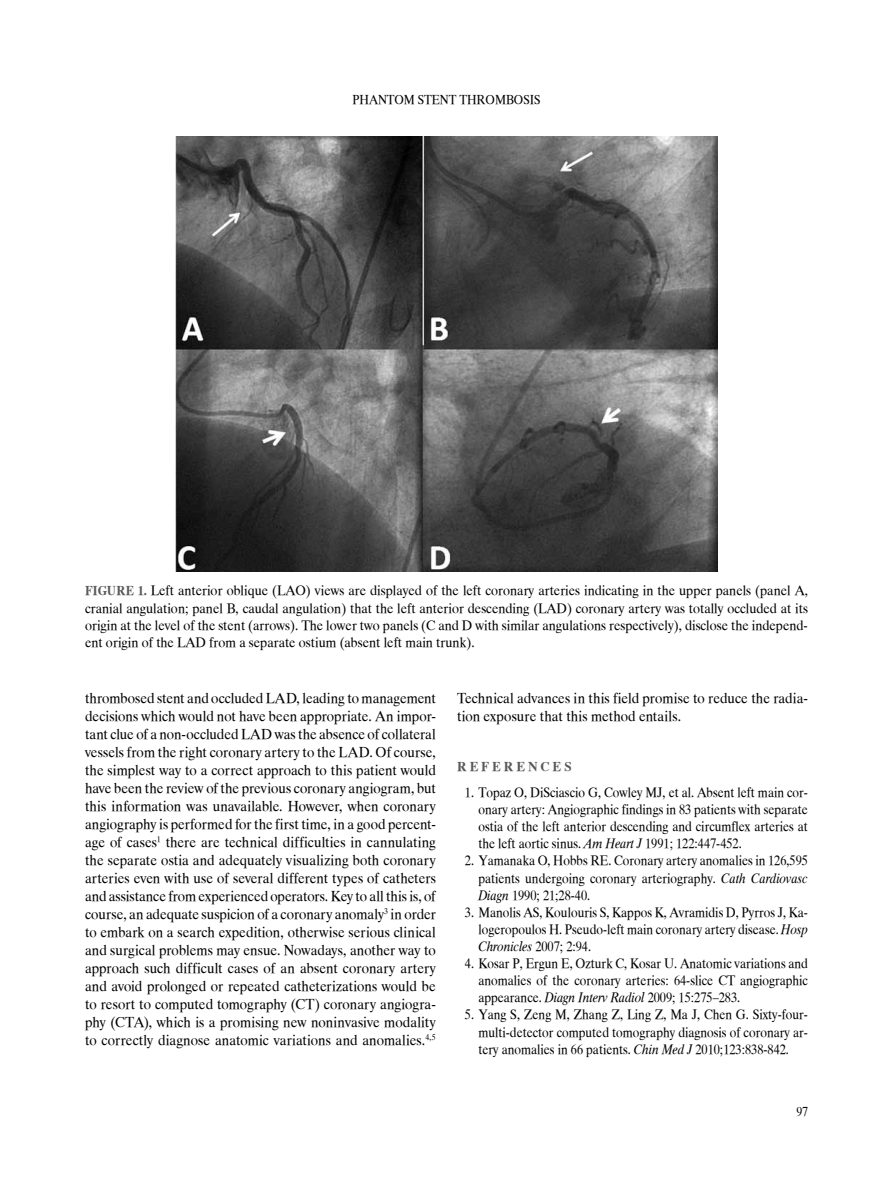
<style>
.page{position:relative;width:893px;height:1191px;background:#fff}
.page>*{position:absolute;margin:0;border:0;box-sizing:border-box;transform-origin:0 0}
.t1{font:15px/18px "UB Times";letter-spacing:.005em;color:#000;text-align:justify;scale:.95 1}
.t2{font:14.25px/17.1px "UB Times";color:#000;text-align:justify;scale:.9 1}
.t3{font:14.25px/17.1px "UB Times";color:#000;text-align:justify;scale:.95 1}
.t4{font:14.25px "UB Times Italic";color:#000;scale:.9 1}
.t5{font:13.5px "UB Times";color:#000;scale:.9 1}
.t6{font:13.5px "UB Times Bold";letter-spacing:.24em;color:#58595b}
.s1{font-family:"UB Times Bold";font-size:13.5px;color:#58595b}
.s2{font-family:"UB Times Italic"}
.s3{font-family:"UB Times"}
</style>
<div class="page">
<img style="left:175px;top:136px;width:543px;height:436px">
<p class="t5" style="left:352px;top:92px;width:19px">Phantom</p>
<p class="t5" style="left:418px;top:92px;width:17px">Stent</p>
<p class="t5" style="left:459px;top:92px;width:19px">Thrombosis</p>
<p class="t3" style="left:85px;top:582px;width:762px"><span class="s1">FIGURE 1.</span> Left anterior oblique (LAO) views are displayed of the left coronary arteries indicating in the upper panels (panel A, cranial angulation; panel B, caudal angulation) that the left anterior descending (LAD) coronary artery was totally occluded at its origin at the level of the stent (arrows). The lower two panels (C and D with similar angulations respectively), disclose the independ&shy;ent origin of the LAD from a separate ostium (absent left main trunk).</p>
<p class="t1" style="left:85px;top:689px;width:371px">thrombosed stent and occluded LAD, leading to management decisions which would not have been appropriate. An impor&shy;tant clue of a non-occluded LAD was the absence of collateral vessels from the right coronary artery to the LAD. Of course, the simplest way to a correct approach to this patient would have been the review of the previous coronary angiogram, but this information was unavailable. However, when coronary angiography is performed for the first time, in a good percent&shy;age of cases<sup>1</sup> there are technical difficulties in cannulating the separate ostia and adequately visualizing both coronary arteries even with use of several different types of catheters and assistance from experienced operators. Key to all this is, of course, an adequate suspicion of a coronary anomaly<sup>3</sup> in order to embark on a search expedition, otherwise serious clinical and surgical problems may ensue. Nowadays, another way to approach such difficult cases of an absent coronary artery and avoid prolonged or repeated catheterizations would be to resort to computed tomography (CT) coronary angiogra&shy;phy (CTA), which is a promising new noninvasive modality to correctly diagnose anatomic variations and anomalies.<sup>4,5</sup></p>
<p class="t1" style="left:457px;top:689px;width:371px">Technical advances in this field promise to reduce the radia&shy;tion exposure that this method entails.</p>
<p class="t6" style="left:457px;top:759px;width:116px">REFEREN CES</p>
<p class="t2" style="left:478px;top:784px;width:368px;text-indent:-13px">1. Topaz O, DiSciascio G, Cowley MJ, et al. Absent left main cor&shy;onary artery: Angiographic findings in 83 patients with separate ostia of the left anterior descending and circumflex arteries at the left aortic sinus. <span class="s2">Am Heart J</span> 1991; 122:447-452.</p>
<p class="t2" style="left:478px;top:852px;width:368px;text-indent:-13px">2. Yamanaka O, Hobbs RE. Coronary artery anomalies in 126,595 patients undergoing coronary arteriography. <span class="s2">Cath Cardiovasc Diagn</span> 1990; 21;28-40.</p>
<p class="t2" style="left:465px;top:904px;width:383px;text-align:right">3. Manolis AS, Koulouris S, Kappos K, Avramidis D, Pyrros J, Ka&shy;logeropoulos H. Pseudo-left main coronary artery disease. <span class="s2">Hosp</span></p>
<p class="t4" style="left:478px;top:939px;width:127px">Chronicles <span class="s3">2007; 2:94.</span></p>
<p class="t2" style="left:478px;top:955px;width:368px;text-indent:-13px">4. Kosar P, Ergun E, Ozturk C, Kosar U. Anatomic variations and anomalies of the coronary arteries: 64-slice CT angiographic appearance. <span class="s2">Diagn Interv Radiol</span> 2009; 15:275–283.</p>
<p class="t2" style="left:478px;top:1006px;width:368px;text-indent:-13px">5. Yang S, Zeng M, Zhang Z, Ling Z, Ma J, Chen G. Sixty-four&shy;multi-detector computed tomography diagnosis of coronary ar&shy;tery anomalies in 66 patients. <span class="s2">Chin Med J</span> 2010;123:838-842.</p>
<p class="t5" style="left:796px;top:1104px;width:14px">97</p>
</div>
